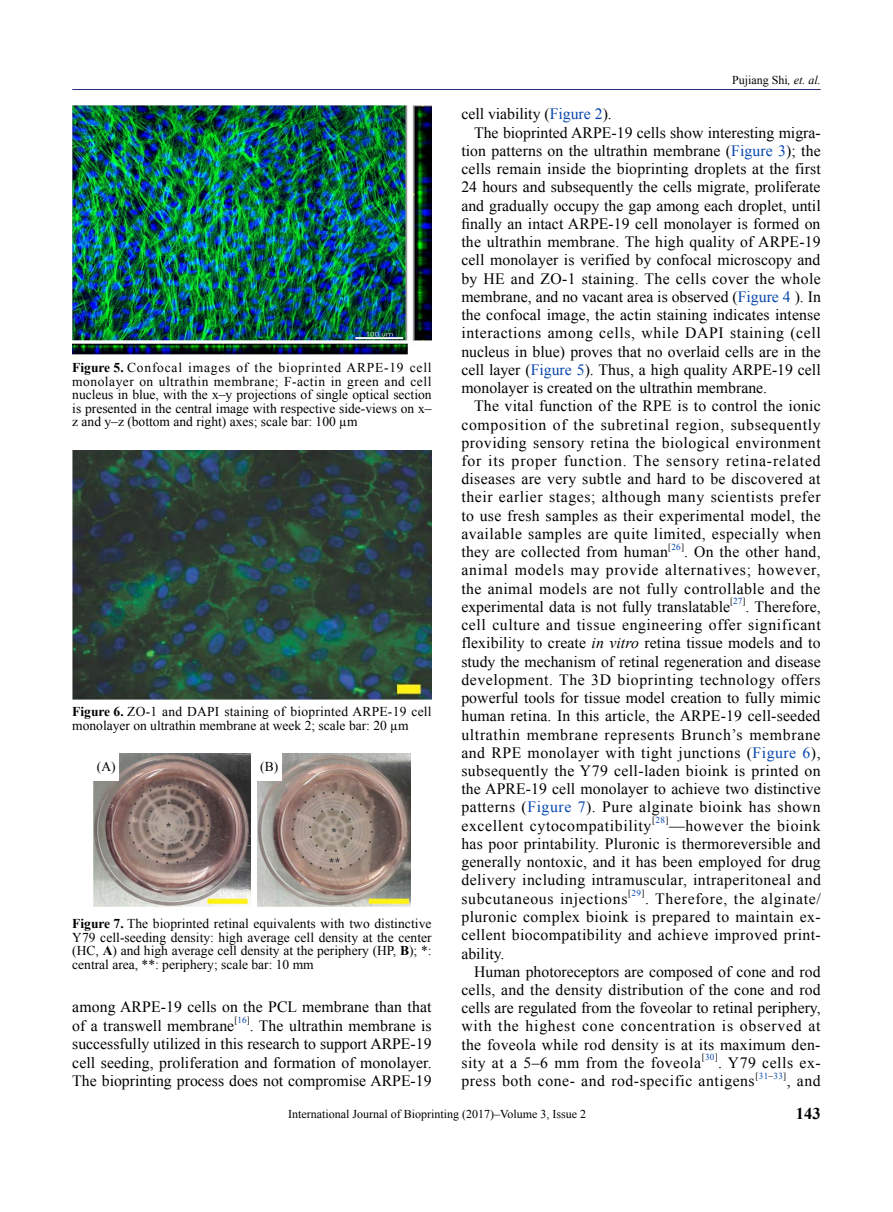
<style>
.page{position:relative;width:893px;height:1212px;background:#fff}
.page>*{position:absolute;margin:0;border:0;box-sizing:border-box;transform-origin:0 0}
.t1{font:700 16.5px "Times New Roman";color:#000}
.t2{font:15.75px/18.3px "Times New Roman";letter-spacing:.015em;color:#000;text-align:justify}
.t3{font:15.75px/18.3px "Times New Roman";letter-spacing:.035em;color:#000}
.t4{font:15.75px "Times New Roman";letter-spacing:.045em;color:#000}
.t5{font:15.75px "Times New Roman";letter-spacing:.05em;color:#000}
.t6{font:13.5px/13.5px "Times New Roman";color:#000;text-align:justify}
.t7{font:12px "Times New Roman";color:#000}
.t8{font:9.15px "Times New Roman";letter-spacing:.025em;color:#000}
.t9{font:9.15px "Times New Roman";color:#0645ad}
.s1{font-weight:700}
.s2{color:#0645ad}
.s3{font-style:italic}
.s4{color:#000}
</style>
<div class="page">
<hr style="left:72px;top:89px;width:749px;height:1px;background:#2c2b7e">
<img style="left:72px;top:451px;width:360px;height:248px">
<img style="left:94px;top:753px;width:316px;height:153px">
<img style="left:72px;top:106px;width:360px;height:249px">
<div style="left:257px;top:753px;width:25px;height:27px;background:#fff"></div>
<div style="left:94px;top:753px;width:25px;height:27px;background:#fff"></div>
<p class="t6" style="left:72px;top:361px;width:361px"><span class="s1">Figure 5.</span> Confocal images of the bioprinted ARPE-19 cell monolayer on ultrathin membrane; F-actin in green and cell nucleus in blue, with the x–y projections of single optical section is presented in the central image with respective side-views on x– z and y–z (bottom and right) axes; scale bar: 100 µm</p>
<p class="t6" style="left:72px;top:705px;width:361px"><span class="s1">Figure 6.</span> ZO-1 and DAPI staining of bioprinted ARPE-19 cell monolayer on ultrathin membrane at week 2; scale bar: 20 µm</p>
<p class="t6" style="left:97px;top:760px;width:20px">(A)</p>
<p class="t6" style="left:260px;top:760px;width:19px">(B)</p>
<p class="t6" style="left:72px;top:917px;width:361px"><span class="s1">Figure 7.</span> The bioprinted retinal equivalents with two distinctive Y79 cell-seeding density: high average cell density at the center (HC, <span class="s1">A</span>) and high average cell density at the periphery (HP, <span class="s1">B</span>); *: central area, **: periphery; scale bar: 10 mm</p>
<p class="t2" style="left:72px;top:998px;width:361px">among ARPE-19 cells on the PCL membrane than that of a transwell membrane</p>
<p class="t8" style="left:234px;top:1014px;width:17px">[<span class="s2">16</span>]</p>
<p class="t2" style="left:72px;top:1016px;width:361px;text-indent:178px">. The ultrathin membrane is successfully utilized in this research to support ARPE-19 cell seeding, proliferation and formation of monolayer.<br>The bioprinting process does not compromise ARPE-19</p>
<p class="t7" style="left:732px;top:72px;width:90px">Pujiang Shi<span class="s3">, et. al.</span></p>
<p class="t2" style="left:461px;top:105px;width:152px">cell viability (<span class="s2">Figure 2</span>).</p>
<p class="t2" style="left:474px;top:123px;width:347px">The bioprinted ARPE-19 cells show interesting migra-</p>
<p class="t2" style="left:461px;top:141px;width:361px">tion patterns on the ultrathin membrane (<span class="s2">Figure 3</span>); the</p>
<p class="t2" style="left:461px;top:159px;width:361px">cells remain inside the bioprinting droplets at the first</p>
<p class="t2" style="left:461px;top:178px;width:361px">24 hours and subsequently the cells migrate, proliferate</p>
<p class="t2" style="left:461px;top:196px;width:361px">and gradually occupy the gap among each droplet, until</p>
<p class="t2" style="left:461px;top:214px;width:361px">finally an intact ARPE-19 cell monolayer is formed on</p>
<p class="t2" style="left:461px;top:232px;width:361px">the ultrathin membrane. The high quality of ARPE-19</p>
<p class="t2" style="left:461px;top:251px;width:361px">cell monolayer is verified by confocal microscopy and</p>
<p class="t2" style="left:461px;top:269px;width:361px">by HE and ZO-1 staining. The cells cover the whole</p>
<p class="t2" style="left:461px;top:287px;width:361px">membrane, and no vacant area is observed (<span class="s2">Figure 4</span> ). In</p>
<p class="t2" style="left:461px;top:305px;width:361px">the confocal image, the actin staining indicates intense</p>
<p class="t3" style="left:461px;top:324px;width:361px">interactions among cells, while DAPI staining (cell</p>
<p class="t2" style="left:461px;top:342px;width:361px">nucleus in blue) proves that no overlaid cells are in the</p>
<p class="t2" style="left:461px;top:360px;width:361px">cell layer (<span class="s2">Figure 5</span>). Thus, a high quality ARPE-19 cell</p>
<p class="t2" style="left:461px;top:378px;width:307px">monolayer is created on the ultrathin membrane.</p>
<p class="t2" style="left:474px;top:397px;width:348px">The vital function of the RPE is to control the ionic</p>
<p class="t4" style="left:461px;top:414px;width:361px">composition of the subretinal region, subsequently</p>
<p class="t3" style="left:461px;top:433px;width:361px">providing sensory retina the biological environment</p>
<p class="t5" style="left:461px;top:450px;width:361px">for its proper function. The sensory retina-related</p>
<p class="t2" style="left:461px;top:469px;width:361px">diseases are very subtle and hard to be discovered at</p>
<p class="t3" style="left:461px;top:488px;width:361px">their earlier stages; although many scientists prefer</p>
<p class="t2" style="left:461px;top:506px;width:361px">to use fresh samples as their experimental model, the</p>
<p class="t2" style="left:461px;top:524px;width:361px">available samples are quite limited, especially when</p>
<p class="t2" style="left:461px;top:542px;width:208px">they are collected from human</p>
<p class="t8" style="left:668px;top:540px;width:17px">[<span class="s2">26</span>]</p>
<p class="t2" style="left:461px;top:542px;width:361px;text-indent:223px">. On the other hand, animal models may provide alternatives; however, the animal models are not fully controllable and the experimental data is not fully translatable</p>
<p class="t8" style="left:730px;top:595px;width:17px">[<span class="s2">27</span>]</p>
<p class="t2" style="left:461px;top:597px;width:361px;text-indent:284px">. Therefore, cell culture and tissue engineering offer significant flexibility to create <span class="s3">in vitro</span> retina tissue models and to study the mechanism of retinal regeneration and disease development. The 3D bioprinting technology offers powerful tools for tissue model creation to fully mimic human retina. In this article, the ARPE-19 cell-seeded ultrathin membrane represents Brunch’s membrane and RPE monolayer with tight junctions (<span class="s2">Figure 6</span>), subsequently the Y79 cell-laden bioink is printed on the APRE-19 cell monolayer to achieve two distinctive patterns (<span class="s2">Figure 7</span>). Pure alginate bioink has shown excellent cytocompatibility</p>
<p class="t8" style="left:652px;top:814px;width:18px">[<span class="s2">28</span>]</p>
<p class="t2" style="left:461px;top:816px;width:361px;text-indent:208px">—however the bioink has poor printability. Pluronic is thermoreversible and generally nontoxic, and it has been employed for drug delivery including intramuscular, intraperitoneal and subcutaneous injections</p>
<p class="t8" style="left:628px;top:887px;width:18px">[<span class="s2">29</span>]</p>
<p class="t2" style="left:461px;top:889px;width:361px;text-indent:184px">. Therefore, the alginate/ pluronic complex bioink is prepared to maintain ex&shy;cellent biocompatibility and achieve improved print&shy;ability.</p>
<p class="t2" style="left:461px;top:962px;width:361px;text-indent:13px">Human photoreceptors are composed of cone and rod cells, and the density distribution of the cone and rod cells are regulated from the foveolar to retinal periphery, with the highest cone concentration is observed at the foveola while rod density is at its maximum den&shy;sity at a 5–6 mm from the foveola</p>
<p class="t8" style="left:702px;top:1051px;width:18px">[<span class="s2">30</span>]</p>
<p class="t3" style="left:461px;top:1053px;width:359px;text-indent:257px">. Y79 cells ex&shy;press both cone- and rod-specific antigens</p>
<p class="t9" style="left:755px;top:1069px;width:32px"><span class="s4">[</span>31<span class="s4">–</span>33<span class="s4">]</span></p>
<p class="t2" style="left:787px;top:1071px;width:36px">, and</p>
<p class="t7" style="left:288px;top:1106px;width:299px">International Journal of Bioprinting (2017)–Volume 3, Issue 2</p>
<p class="t1" style="left:796px;top:1102px;width:26px">143</p>
</div>
